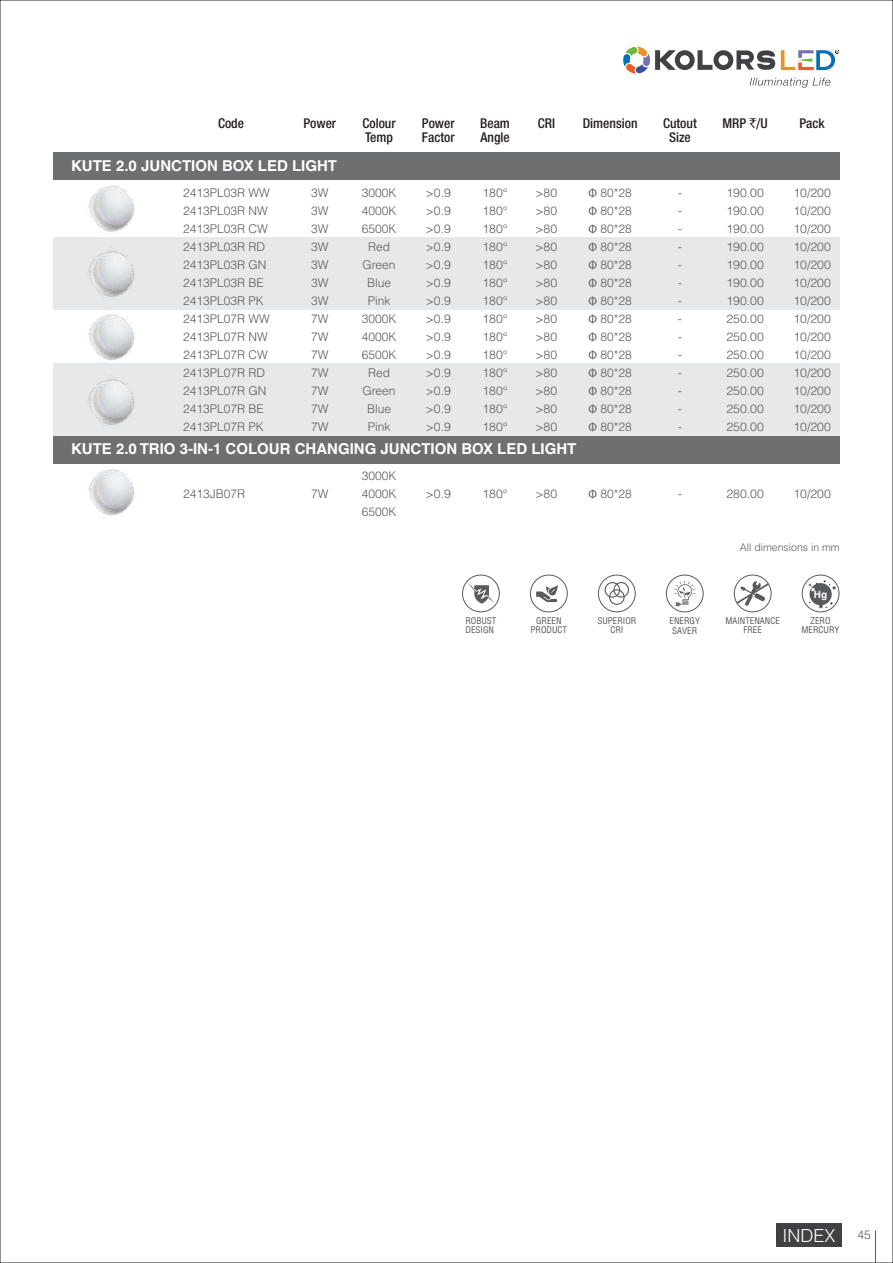
<style>
.page{position:relative;width:893px;height:1263px;background:#fff}
.page>*{position:absolute;margin:0;border:0;box-sizing:border-box;transform-origin:0 0}
.t1{font:300 18px "Helvetica";color:#fff}
.t2{font:700 15px "Helvetica LT";color:#fff}
.t3{font:500 condensed 13.5px/13.5px "Helvetica Neue LT Std";color:#231f20}
.t4{font:300 12px/18px "Helvetica";color:#595a5c;text-align:justify}
.t5{font:12px/18px "Myriad Pro";color:#595a5c;text-align:justify}
.t6{font:300 10.5px "Helvetica";color:#595a5c}
.t7{font:700 10.05px "Helvetica LT";color:#fff}
.t8{font:condensed 9px/9.8px "Helvetica";color:#595a5c;text-align:center}
.s1{font-family:"Rupee Foradian";font-weight:400;font-stretch:normal}
.s2{font-family:"Myriad Pro";font-weight:400}
.s3{font-size:12px;color:#595a5c}
</style>
<div class="page">
<div style="left:462px;top:575px;width:38px;height:37px;border:1px solid #595a5c;border-radius:50%"></div>
<svg style="left:468px;top:583px;width:26px;height:21px"></svg>
<div style="left:530px;top:575px;width:38px;height:37px;border:1px solid #595a5c;border-radius:50%"></div>
<svg style="left:536px;top:585px;width:22px;height:17px"></svg>
<div style="left:598px;top:575px;width:38px;height:37px;border:1px solid #595a5c;border-radius:50%"></div>
<div style="left:605px;top:582px;width:15px;height:16px;border:1px solid #595a5c;border-radius:50%"></div>
<div style="left:613px;top:582px;width:16px;height:16px;border:1px solid #595a5c;border-radius:50%"></div>
<div style="left:609px;top:589px;width:16px;height:16px;border:1px solid #595a5c;border-radius:50%"></div>
<div style="left:734px;top:575px;width:37px;height:37px;border:1px solid #595a5c;border-radius:50%"></div>
<svg style="left:736px;top:581px;width:33px;height:25px"></svg>
<div style="left:802px;top:575px;width:37px;height:37px;border:1px solid #595a5c;border-radius:50%"></div>
<div style="left:809px;top:583px;width:23px;height:22px;background:#595a5c;border-radius:50%"></div>
<svg style="left:819px;top:602px;width:14px;height:6px"></svg>
<svg style="left:824px;top:580px;width:12px;height:9px"></svg>
<svg style="left:808px;top:583px;width:10px;height:10px"></svg>
<div style="left:666px;top:575px;width:37px;height:37px;border:1px solid #595a5c;border-radius:50%"></div>
<svg style="left:674px;top:581px;width:21px;height:25px"></svg>
<div style="left:53px;top:238px;width:786px;height:72px;background:#e7e8e9"></div>
<div style="left:53px;top:364px;width:787px;height:72px;background:#e7e8e9"></div>
<div style="left:53px;top:152px;width:787px;height:27px;background:#6d6f71"></div>
<img style="left:80px;top:179px;width:65px;height:118px">
<img style="left:80px;top:314px;width:65px;height:111px">
<div style="left:53px;top:436px;width:787px;height:27px;background:#6d6f71"></div>
<img style="left:80px;top:463px;width:65px;height:53px">
<svg style="left:623px;top:47px;width:216px;height:41px"></svg>
<hr style="left:875px;top:1230px;width:1px;height:33px;background:#595a5c">
<div style="left:776px;top:1223px;width:66px;height:23px;background:#414042"></div>
<p class="t3" style="left:218px;top:118px;width:28px">Code</p>
<p class="t3" style="left:303px;top:118px;width:34px">Power</p>
<p class="t3" style="left:362px;top:118px;width:35px">Colour<br>Temp</p>
<p class="t3" style="left:422px;top:118px;width:34px">Power<br>Factor</p>
<p class="t3" style="left:480px;top:118px;width:31px">Beam<br>Angle</p>
<p class="t3" style="left:538px;top:118px;width:19px">CRI</p>
<p class="t3" style="left:583px;top:118px;width:56px">Dimension</p>
<p class="t3" style="left:663px;top:118px;width:35px;text-align:center">Cutout<br>Size</p>
<p class="t3" style="left:722px;top:118px;width:47px">MRP <span class="s1">`/</span>U</p>
<p class="t3" style="left:799px;top:118px;width:27px">Pack</p>
<p class="t2" style="left:71px;top:160px;width:267px">KUTE 2.0 JUNCTION BOX LED LIGHT</p>
<p class="t4" style="left:183px;top:184px;width:88px;text-align:left">2413PL03R WW<br>2413PL03R NW<br>2413PL03R CW<br>2413PL03R RD<br>2413PL03R GN<br>2413PL03R BE<br>2413PL03R PK<br>2413PL07R WW<br>2413PL07R NW<br>2413PL07R CW<br>2413PL07R RD<br>2413PL07R GN<br>2413PL07R BE<br>2413PL07R PK</p>
<p class="t4" style="left:311px;top:184px;width:19px">3W 3W 3W 3W 3W 3W 3W 7W 7W 7W 7W 7W 7W 7W</p>
<p class="t4" style="left:362px;top:184px;width:36px;text-align:center">3000K<br>4000K<br>6500K<br>Red<br>Green<br>Blue<br>Pink<br>3000K<br>4000K<br>6500K<br>Red<br>Green<br>Blue<br>Pink</p>
<p class="t4" style="left:426px;top:184px;width:27px">&gt;0.9 &gt;0.9 &gt;0.9 &gt;0.9 &gt;0.9 &gt;0.9 &gt;0.9 &gt;0.9 &gt;0.9 &gt;0.9 &gt;0.9 &gt;0.9 &gt;0.9 &gt;0.9</p>
<p class="t4" style="left:482px;top:184px;width:27px">180° 180° 180° 180° 180° 180° 180° 180° 180° 180° 180° 180° 180° 180°</p>
<p class="t4" style="left:535px;top:184px;width:23px">&gt;80 &gt;80 &gt;80 &gt;80 &gt;80 &gt;80 &gt;80 &gt;80 &gt;80 &gt;80 &gt;80 &gt;80 &gt;80 &gt;80</p>
<p class="t4" style="left:588px;top:184px;width:45px"><span class="s2">Φ</span> 80*28<br><span class="s2">Φ</span> 80*28<br><span class="s2">Φ</span> 80*28<br><span class="s2">Φ</span> 80*28<br><span class="s2">Φ</span> 80*28<br><span class="s2">Φ</span> 80*28<br><span class="s2">Φ</span> 80*28<br><span class="s2">Φ</span> 80*28<br><span class="s2">Φ</span> 80*28<br><span class="s2">Φ</span> 80*28<br><span class="s2">Φ</span> 80*28<br><span class="s2">Φ</span> 80*28<br><span class="s2">Φ</span> 80*28<br><span class="s2">Φ</span> 80*28</p>
<p class="t5" style="left:678px;top:183px;width:5px">- - - - - - - - - - - - - -</p>
<p class="t4" style="left:726px;top:184px;width:39px">190.00<br>190.00<br>190.00<br>190.00<br>190.00<br>190.00<br>190.00<br>250.00<br>250.00<br>250.00<br>250.00<br>250.00<br>250.00<br>250.00</p>
<p class="t4" style="left:793px;top:184px;width:39px">10/200<br>10/200<br>10/200<br>10/200<br>10/200<br>10/200<br>10/200<br>10/200<br>10/200<br>10/200<br>10/200<br>10/200<br>10/200<br>10/200</p>
<p class="t2" style="left:71px;top:443px;width:507px">KUTE 2.0 TRIO 3-IN-1 COLOUR CHANGING JUNCTION BOX LED LIGHT</p>
<p class="t4" style="left:183px;top:486px;width:64px">2413JB07R</p>
<p class="t4" style="left:311px;top:486px;width:19px">7W</p>
<p class="t4" style="left:535px;top:486px;width:23px">&gt;80</p>
<p class="t4" style="left:362px;top:468px;width:36px">3000K 4000K 6500K</p>
<p class="t4" style="left:482px;top:486px;width:27px">180°</p>
<p class="t4" style="left:426px;top:486px;width:27px">&gt;0.9</p>
<p class="t4" style="left:588px;top:486px;width:45px"><span class="s2">Φ</span> 80*28</p>
<p class="t5" style="left:678px;top:485px;width:5px">-</p>
<p class="t4" style="left:793px;top:486px;width:39px">10/200</p>
<p class="t4" style="left:726px;top:486px;width:39px">280.00</p>
<p class="t6" style="left:740px;top:543px;width:101px">All dimensions in mm</p>
<p class="t7" style="left:814px;top:591px;width:15px">Hg</p>
<p class="t8" style="left:465px;top:616px;width:33px;text-align:left">ROBUST<br>DESIGN</p>
<p class="t8" style="left:531px;top:616px;width:38px">GREEN<br>PRODUCT</p>
<p class="t8" style="left:597px;top:616px;width:41px">SUPERIOR<br>CRI</p>
<p class="t8" style="left:725px;top:616px;width:56px">MAINTENANCE<br>FREE</p>
<p class="t8" style="left:802px;top:616px;width:40px">ZERO<br>MERCURY</p>
<p class="t8" style="left:669px;top:615px;width:32px;line-height:10.8px">ENERGY<br>SAVER</p>
<h1 class="t1" style="left:782px;top:1228px;width:90px">INDEX <span class="s3">45</span></h1>
</div>
